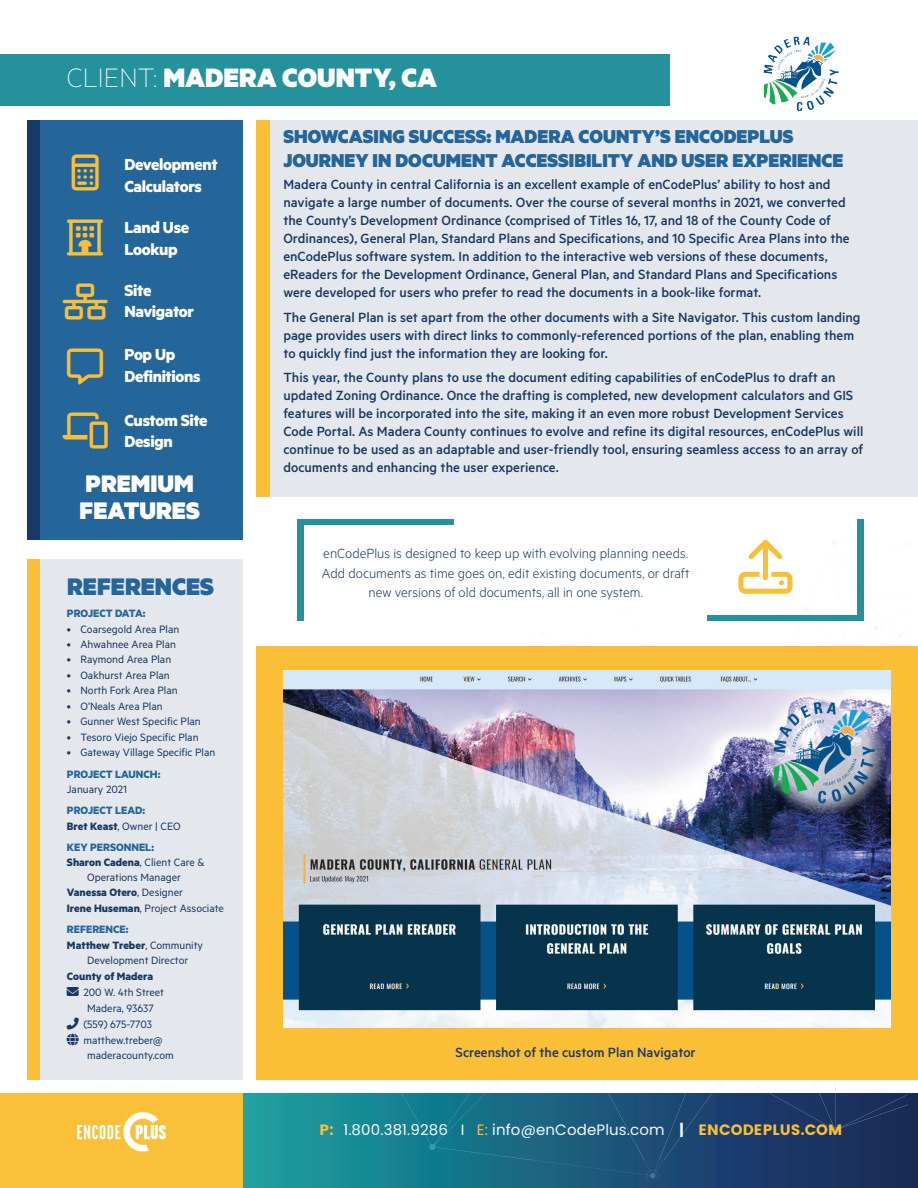
<style>
.page{position:relative;width:918px;height:1188px;background:#fff}
.page>*{position:absolute;margin:0;border:0;box-sizing:border-box;transform-origin:0 0}
.t1{font:900 30px "Metric";color:#fff}
.t2{font:900 27px/27px "Metric";color:#fff}
.t3{font:900 27px "Metric";color:#24659a}
.t4{font:900 21px/24px "Metric";color:#24659a}
.t5{font:700 18px/21.6px "Metric";letter-spacing:-.02em;color:#fff}
.t6{font:500 15px/18px "Metric";color:#183965}
.t7{font:300 15px/19.5px "Metric";color:#173964;text-align:center}
.t8{font:15px "Poppins";letter-spacing:.01em;color:#f2f7fb}
.t9{font:12px "Metric";color:#183965}
.t10{font:700 12px "Metric";color:#183965}
.t11{font:700 12px/15.5px "Metric";color:#24659a}
.s1{font-weight:100}
.s2{color:#183965}
.s3{font-weight:400;color:#183965}
.s4{font-weight:400}
.s5{font-weight:700}
.s6{color:#fac03a}
.s7{font-style:inherit}
.s8{color:#fabf37}
</style>
<div class="page">
<div style="left:0;top:1094px;width:243px;height:94px;background:#fac03a"></div>
<div style="left:243px;top:1094px;width:675px;height:94px;background:linear-gradient(to right,#199ea2,#1b1f58)"></div>
<svg style="left:342px;top:542px;width:566px;height:637px"></svg>
<img style="left:77px;top:1112px;width:89px;height:40px">
<div style="left:297px;top:520px;width:7px;height:101px;background:#24919d"></div>
<div style="left:297px;top:520px;width:156px;height:5px;background:#24919d"></div>
<div style="left:857px;top:520px;width:7px;height:101px;background:#24919d"></div>
<div style="left:708px;top:615px;width:156px;height:6px;background:#24919d"></div>
<img style="left:763px;top:36px;width:76px;height:76px">
<div style="left:0;top:54px;width:670px;height:52px;background:#24919d"></div>
<div style="left:256px;top:121px;width:14px;height:376px;background:#fabf37"></div>
<div style="left:270px;top:121px;width:648px;height:376px;background:#e4e8ec"></div>
<div style="left:27px;top:559px;width:14px;height:521px;background:#fabf37"></div>
<div style="left:41px;top:559px;width:202px;height:521px;background:#e4e8ec"></div>
<div style="left:27px;top:121px;width:13px;height:419px;background:#183965"></div>
<div style="left:40px;top:121px;width:203px;height:419px;background:#24659a"></div>
<div style="left:256px;top:647px;width:662px;height:433px;background:#fabf37"></div>
<img style="left:284px;top:671px;width:607px;height:357px">
<svg style="left:738px;top:542px;width:54px;height:52px"></svg>
<h1 class="t1" style="left:67px;top:59px;width:372px"><span class="s1">CLIENT:</span> MADERA COUNTY, CA</h1>
<p class="t5" style="left:125px;top:153px;width:95px">Development<br>Calculators</p>
<p class="t5" style="left:125px;top:216px;width:66px">Land Use<br>Lookup</p>
<p class="t5" style="left:125px;top:279px;width:71px">Site<br>Navigator</p>
<p class="t5" style="left:125px;top:343px;width:78px">Pop Up<br>Definitions</p>
<p class="t5" style="left:125px;top:409px;width:85px">Custom Site<br>Design</p>
<h2 class="t2" style="left:80px;top:469px;width:122px">PREMIUM<br>FEATURES</h2>
<h2 class="t3" style="left:67px;top:569px;width:148px">REFERENCES</h2>
<p class="t11" style="left:67px;top:605px;width:80px">PROJECT DATA:</p>
<p class="t9" style="left:67px;top:622px;width:114px">• Coarsegold Area Plan</p>
<p class="t9" style="left:67px;top:637px;width:111px">• Ahwahnee Area Plan</p>
<p class="t9" style="left:67px;top:653px;width:106px">• Raymond Area Plan</p>
<p class="t9" style="left:67px;top:668px;width:104px">• Oakhurst Area Plan</p>
<p class="t9" style="left:67px;top:684px;width:112px">• North Fork Area Plan</p>
<p class="t9" style="left:67px;top:699px;width:97px">• O’Neals Area Plan</p>
<p class="t9" style="left:67px;top:715px;width:135px">• Gunner West Specific Plan</p>
<p class="t9" style="left:67px;top:730px;width:133px">• Tesoro Viejo Specific Plan</p>
<p class="t9" style="left:67px;top:746px;width:150px">• Gateway Village Specific Plan</p>
<p class="t11" style="left:67px;top:766px;width:95px">PROJECT LAUNCH:</p>
<p class="t9" style="left:67px;top:782px;width:62px">January 2021</p>
<p class="t11" style="left:67px;top:802px;width:115px">PROJECT LEAD:<br><span class="s2">Bret Keast</span><span class="s3">, Owner | CEO</span></p>
<p class="t11" style="left:67px;top:839px;width:89px">KEY PERSONNEL:</p>
<p class="t10" style="left:67px;top:855px;width:139px">Sharon Cadena<span class="s4">, Client Care &amp;</span></p>
<p class="t9" style="left:87px;top:870px;width:95px">Operations Manager</p>
<p class="t10" style="left:67px;top:885px;width:118px">Vanessa Otero<span class="s4">, Designer</span></p>
<p class="t9" style="left:67px;top:901px;width:158px"><span class="s5">Irene Huseman</span>, Project Associate</p>
<p class="t11" style="left:67px;top:921px;width:63px">REFERENCE:</p>
<p class="t10" style="left:67px;top:938px;width:138px">Matthew Treber<span class="s4">, Community</span></p>
<p class="t9" style="left:87px;top:953px;width:103px">Development Director</p>
<p class="t10" style="left:67px;top:969px;width:88px">County of Madera</p>
<p class="t9" style="left:67px;top:985px;width:99px">✉ 200 W. 4th Street</p>
<p class="t9" style="left:87px;top:1001px;width:68px">Madera, 93637</p>
<p class="t9" style="left:83px;top:1017px;width:70px">(559) 675-7703</p>
<p class="t9" style="left:83px;top:1033px;width:81px">matthew.treber@</p>
<p class="t9" style="left:87px;top:1048px;width:88px">maderacounty.com</p>
<h3 class="t4" style="left:283px;top:124px;width:561px">SHOWCASING SUCCESS: MADERA COUNTY’S ENCODEPLUS<br>JOURNEY IN DOCUMENT ACCESSIBILITY AND USER EXPERIENCE</h3>
<p class="t6" style="left:283px;top:175px;width:568px">Madera County in central California is an excellent example of enCodePlus’ ability to host and navigate a large number of documents. Over the course of several months in 2021, we converted the County’s Development Ordinance (comprised of Titles 16, 17, and 18 of the County Code of Ordinances), General Plan, Standard Plans and Specifications, and 10 Specific Area Plans into the enCodePlus software system. In addition to the interactive web versions of these documents, eReaders for the Development Ordinance, General Plan, and Standard Plans and Specifications were developed for users who prefer to read the documents in a book-like format.</p>
<p class="t6" style="left:283px;top:308px;width:579px">The General Plan is set apart from the other documents with a Site Navigator. This custom landing page provides users with direct links to commonly-referenced portions of the plan, enabling them to quickly find just the information they are looking for.</p>
<p class="t6" style="left:283px;top:368px;width:582px">This year, the County plans to use the document editing capabilities of enCodePlus to draft an updated Zoning Ordinance. Once the drafting is completed, new development calculators and GIS features will be incorporated into the site, making it an even more robust Development Services Code Portal. As Madera County continues to evolve and refine its digital resources, enCodePlus will continue to be used as an adaptable and user-friendly tool, ensuring seamless access to an array of documents and enhancing the user experience.</p>
<p class="t7" style="left:322px;top:543px;width:369px">enCodePlus is designed to keep up with evolving planning needs.<br>Add documents as time goes on, edit existing documents, or draft new versions of old documents, all in one system.</p>
<p class="t6" style="left:456px;top:1043px;width:242px">Screenshot of the custom Plan Navigator</p>
<p class="t8" style="left:319px;top:1121px;width:525px"><span class="s6">P:</span> 1.800.381.9286 I <span class="s6">E:</span> info@enCodePlus.com <span class="s7">|</span> <span class="s8">ENCODEPLUS.COM</span></p>
</div>
